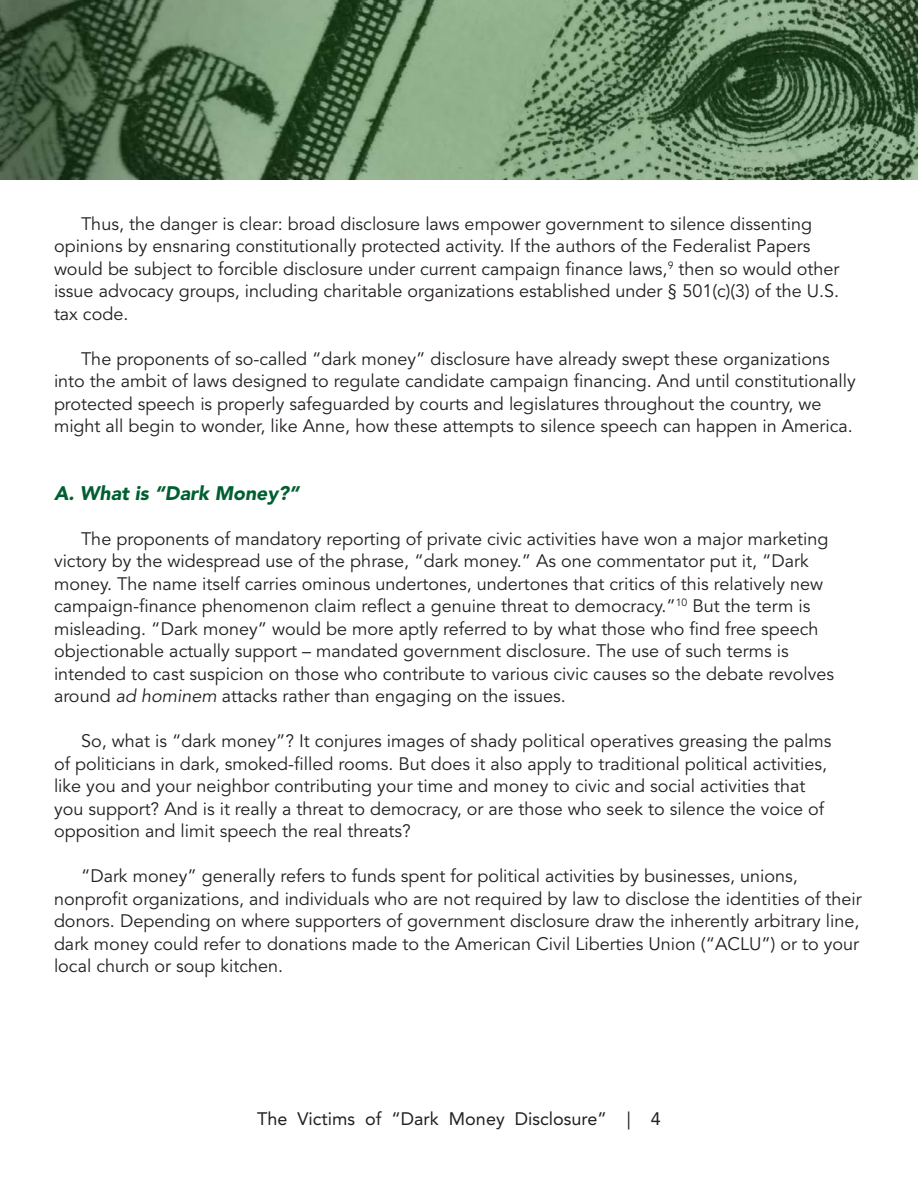
<style>
.page{position:relative;width:918px;height:1188px;background:#fff}
.page>*{position:absolute;margin:0;border:0;box-sizing:border-box;transform-origin:0 0}
.Italic_Subheads{font:italic 900 19.5px "Avenir LT Std";color:#005f32}
.Body_TExt{font:18px/22.5px "Avenir LT Std";color:#231f20}
.Page_Numbers{font:18px "Avenir LT Std";color:#231f20}
.s1{font-style:italic}
</style>
<div class="page">
<img style="left:0;top:0;width:918px;height:180px">
<p class="Body_TExt" style="left:54px;top:213px;width:787px;text-indent:27px">Thus, the danger is clear: broad disclosure laws empower government to silence dissenting opinions by ensnaring constitutionally protected activity. If the authors of the Federalist Papers would be subject to forcible disclosure under current campaign finance laws,<sup>9</sup> then so would other issue advocacy groups, including charitable organizations established under § 501(c)(3) of the U.S. tax code.</p>
<p class="Body_TExt" style="left:54px;top:348px;width:803px;text-indent:27px">The proponents of so-called “dark money” disclosure have already swept these organizations into the ambit of laws designed to regulate candidate campaign financing. And until constitutionally protected speech is properly safeguarded by courts and legislatures throughout the country, we might all begin to wonder, like Anne, how these attempts to silence speech can happen in America.</p>
<p class="Italic_Subheads" style="left:54px;top:481px;width:247px">A. What is “Dark Money?”</p>
<p class="Body_TExt" style="left:54px;top:528px;width:782px;text-indent:27px">The proponents of mandatory reporting of private civic activities have won a major marketing victory by the widespread use of the phrase, “dark money.” As one commentator put it, “Dark money. The name itself carries ominous undertones, undertones that critics of this relatively new campaign-finance phenomenon claim reflect a genuine threat to democracy.”<sup>10</sup> But the term is misleading. “Dark money” would be more aptly referred to by what those who find free speech objectionable actually support – mandated government disclosure. The use of such terms is intended to cast suspicion on those who contribute to various civic causes so the debate revolves around <span class="s1">ad hominem</span> attacks rather than engaging on the issues.</p>
<p class="Body_TExt" style="left:54px;top:730px;width:779px;text-indent:27px">So, what is “dark money”? It conjures images of shady political operatives greasing the palms of politicians in dark, smoked-filled rooms. But does it also apply to traditional political activities, like you and your neighbor contributing your time and money to civic and social activities that you support? And is it really a threat to democracy, or are those who seek to silence the voice of opposition and limit speech the real threats?</p>
<p class="Body_TExt" style="left:54px;top:865px;width:809px;text-indent:27px">“Dark money” generally refers to funds spent for political activities by businesses, unions, nonprofit organizations, and individuals who are not required by law to disclose the identities of their donors. Depending on where supporters of government disclosure draw the inherently arbitrary line, dark money could refer to donations made to the American Civil Liberties Union (“ACLU”) or to your local church or soup kitchen.</p>
<p class="Page_Numbers" style="left:257px;top:1108px;width:405px">The Victims of “Dark Money Disclosure” | 4</p>
</div>
